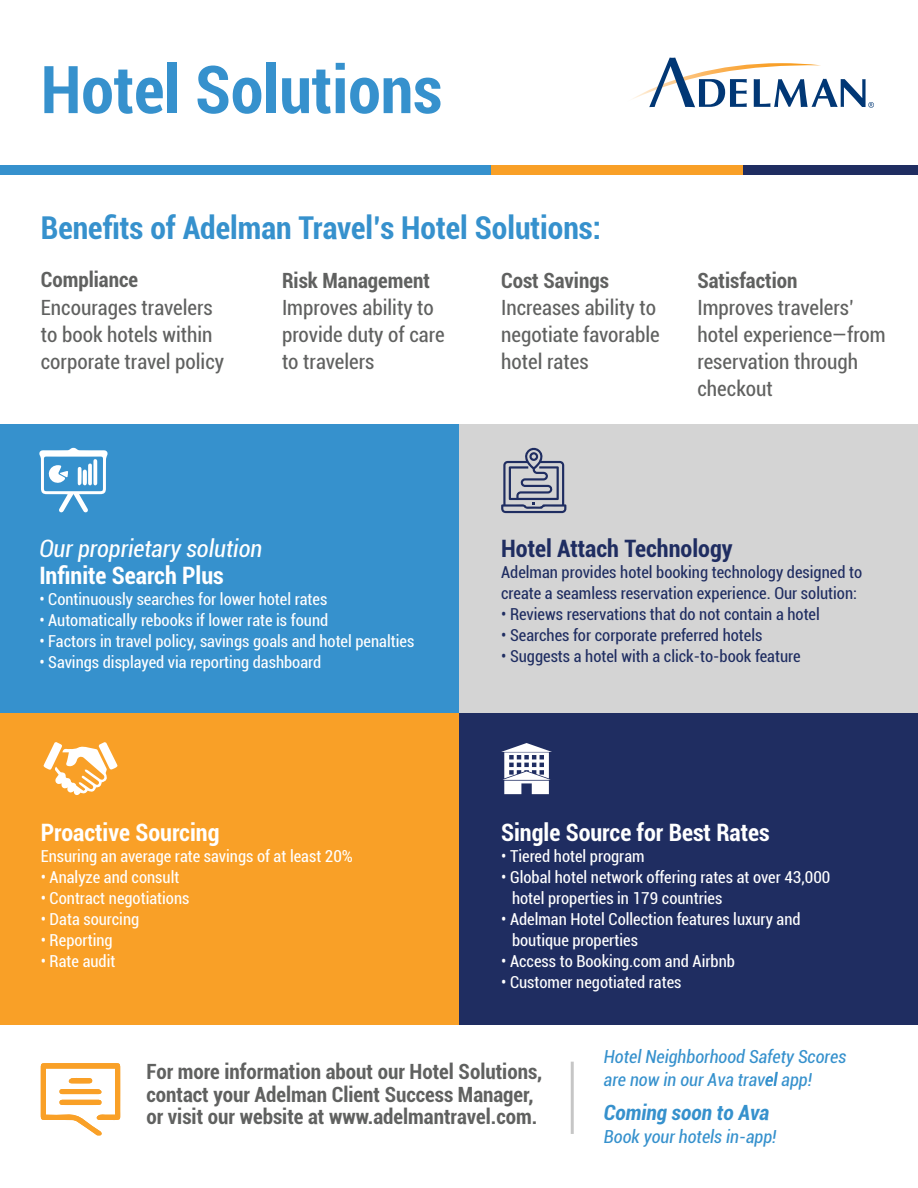
<style>
.page{position:relative;width:918px;height:1188px;background:#fff}
.page>*{position:absolute;margin:0;border:0;box-sizing:border-box;transform-origin:0 0}
.t1{font:700 condensed 66px "Roboto";color:#3691cd}
.t2{font:700 condensed 31.5px "Roboto";color:#3691cd}
.t3{font:700 condensed 24px "Roboto";color:#fff}
.t4{font:italic condensed 24px "Roboto";color:#fff}
.t5{font:700 condensed 24px "Roboto";color:#1f2d61}
.t6{font:condensed 21px/27px "Roboto";color:#606160}
.t7{font:700 condensed 21px/22.5px "Roboto";color:#606160}
.t8{font:italic 700 condensed 21px "Roboto";color:#3691cd}
.t9{font:italic condensed 18px/22.5px "Roboto";color:#3691cd}
.t10{font:condensed 16.5px/21px "Roboto";color:#fff}
.t11{font:condensed 16.5px/21px "Roboto";color:#1f2d61}
</style>
<div class="page">
<div style="left:0;top:165px;width:877px;height:10px;background:#3691cd"></div>
<div style="left:492px;top:165px;width:426px;height:10px;background:#f9a027"></div>
<div style="left:743px;top:165px;width:175px;height:10px;background:#1f2d61"></div>
<div style="left:0;top:424px;width:459px;height:289px;background:#3691cd"></div>
<svg style="left:633px;top:58px;width:241px;height:50px"></svg>
<svg style="left:41px;top:1063px;width:80px;height:73px"></svg>
<div style="left:459px;top:424px;width:459px;height:289px;background:#d4d4d4"></div>
<div style="left:0;top:714px;width:459px;height:311px;background:#f9a027"></div>
<div style="left:459px;top:714px;width:459px;height:311px;background:#1f2d61"></div>
<svg style="left:44px;top:742px;width:74px;height:53px"></svg>
<svg style="left:501px;top:447px;width:65px;height:66px"></svg>
<svg style="left:39px;top:447px;width:69px;height:66px"></svg>
<svg style="left:501px;top:743px;width:51px;height:51px"></svg>
<hr style="left:571px;top:1062px;width:3px;height:72px;background:#606160">
<h1 class="t1" style="left:41px;top:43px;width:403px">Hotel Solutions</h1>
<h2 class="t2" style="left:41px;top:205px;width:562px">Benefits of Adelman Travel’s Hotel Solutions:</h2>
<p class="t7" style="left:41px;top:268px;width:99px">Compliance</p>
<p class="t6" style="left:41px;top:293px;width:185px">Encourages travelers to book hotels within corporate travel policy</p>
<p class="t7" style="left:282px;top:268px;width:149px">Risk Management</p>
<p class="t6" style="left:282px;top:293px;width:164px">Improves ability to provide duty of care to travelers</p>
<p class="t7" style="left:501px;top:268px;width:109px">Cost Savings</p>
<p class="t6" style="left:501px;top:293px;width:160px">Increases ability to negotiate favorable hotel rates</p>
<p class="t7" style="left:697px;top:268px;width:102px">Satisfaction</p>
<p class="t6" style="left:697px;top:293px;width:190px">Improves travelers’ hotel experience—from reservation through checkout</p>
<h3 class="t4" style="left:39px;top:531px;width:224px">Our proprietary solution</h3>
<h3 class="t3" style="left:39px;top:558px;width:186px">Infinite Search Plus</h3>
<p class="t10" style="left:39px;top:588px;width:290px">• Continuously searches for lower hotel rates</p>
<p class="t10" style="left:39px;top:609px;width:290px">• Automatically rebooks if lower rate is found</p>
<p class="t10" style="left:39px;top:630px;width:376px">• Factors in travel policy, savings goals and hotel penalties</p>
<p class="t10" style="left:39px;top:651px;width:283px">• Savings displayed via reporting dashboard</p>
<h3 class="t3" style="left:41px;top:816px;width:180px">Proactive Sourcing</h3>
<p class="t10" style="left:41px;top:845px;width:314px">Ensuring an average rate savings of at least 20%</p>
<p class="t10" style="left:41px;top:866px;width:140px">• Analyze and consult</p>
<p class="t10" style="left:41px;top:887px;width:150px">• Contract negotiations</p>
<p class="t10" style="left:41px;top:908px;width:100px">• Data sourcing</p>
<p class="t10" style="left:41px;top:929px;width:73px">• Reporting</p>
<p class="t10" style="left:41px;top:950px;width:76px">• Rate audit</p>
<h3 class="t5" style="left:501px;top:531px;width:233px">Hotel Attach Technology</h3>
<p class="t11" style="left:501px;top:561px;width:363px">Adelman provides hotel booking technology designed to create a seamless reservation experience. Our solution:</p>
<p class="t11" style="left:501px;top:603px;width:320px">• Reviews reservations that do not contain a hotel</p>
<p class="t11" style="left:501px;top:624px;width:263px">• Searches for corporate preferred hotels</p>
<p class="t11" style="left:501px;top:645px;width:301px">• Suggests a hotel with a click-to-book feature</p>
<h3 class="t3" style="left:501px;top:816px;width:270px">Single Source for Best Rates</h3>
<p class="t10" style="left:501px;top:845px;width:145px">• Tiered hotel program</p>
<p class="t10" style="left:512px;top:866px;width:320px;text-indent:-11px">• Global hotel network offering rates at over 43,000 hotel properties in 179 countries</p>
<p class="t10" style="left:512px;top:908px;width:290px;text-indent:-11px">• Adelman Hotel Collection features luxury and boutique properties</p>
<p class="t10" style="left:501px;top:950px;width:235px">• Access to Booking.com and Airbnb</p>
<p class="t10" style="left:501px;top:971px;width:182px">• Customer negotiated rates</p>
<p class="t7" style="left:146px;top:1060px;width:397px">For more information about our Hotel Solutions, contact your Adelman Client Success Manager, or visit our website at www.adelmantravel.com.</p>
<p class="t9" style="left:604px;top:1045px;width:244px">Hotel Neighborhood Safety Scores are now in our Ava travel app!</p>
<p class="t8" style="left:604px;top:1098px;width:167px">Coming soon to Ava</p>
<p class="t9" style="left:604px;top:1124px;width:174px">Book your hotels in-app!</p>
</div>
